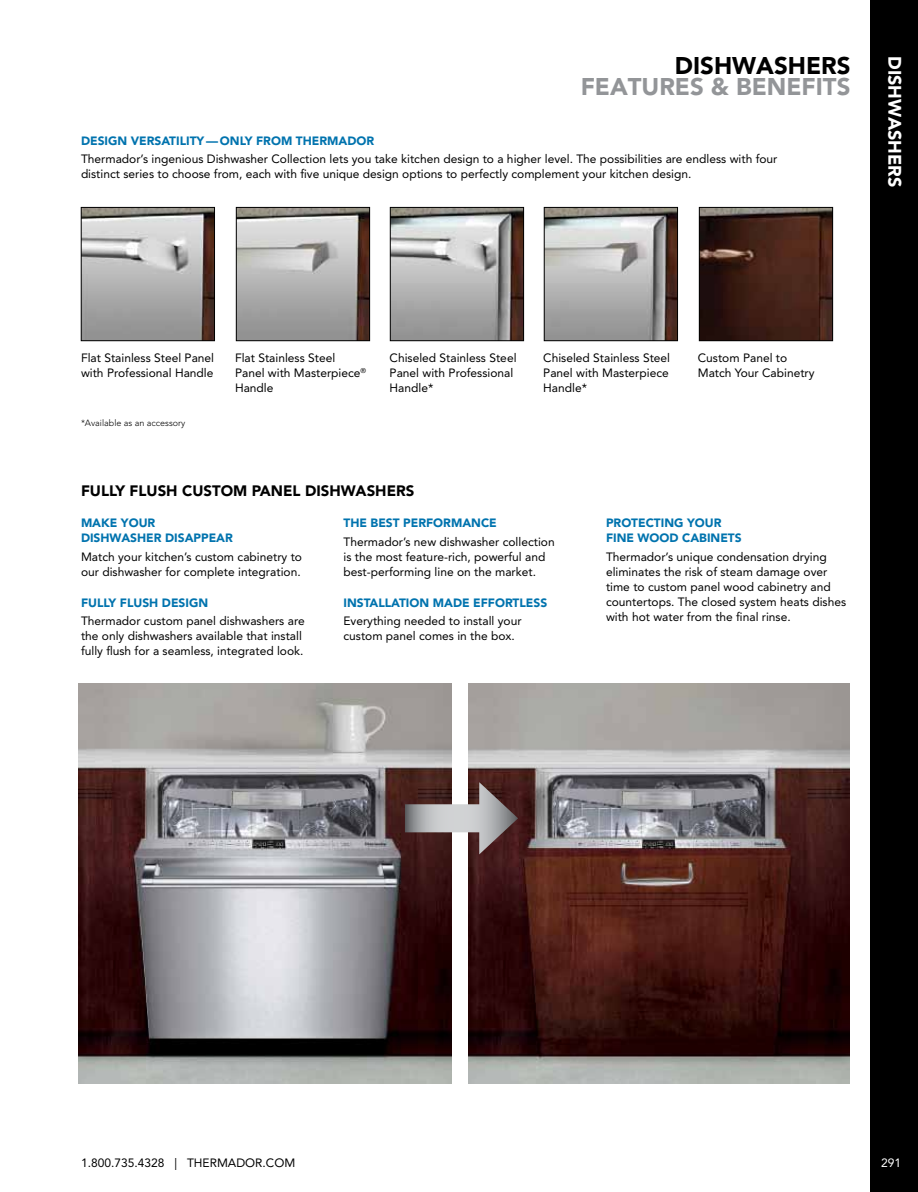
<style>
.page{position:relative;width:918px;height:1192px;background:#fff}
.page>*{position:absolute;margin:0;border:0;box-sizing:border-box;transform-origin:0 0}
.t1{font:900 24px/21px "Avenir LT Std";color:#939598;text-align:right}
.t2{font:900 18px "Avenir LT Std";color:#fff}
.t3{font:900 15px "Avenir LT Std";color:#000}
.t4{font:12px/15px "Avenir LT Std";color:#000}
.t5{font:900 12px "Avenir LT Std";color:#0073ae}
.t6{font:12px "Avenir LT Std";color:#fff}
.t7{font:300 9px "Avenir LT Std";color:#000}
.s1{color:#000}
.s2{font-weight:900;color:#0073ae}
</style>
<div class="page">
<div style="left:870px;top:0;width:48px;height:1192px;background:#000"></div>
<img style="left:238px;top:209px;width:130px;height:130px">
<div style="left:236px;top:207px;width:134px;height:134px;border:1px solid #000"></div>
<img style="left:701px;top:209px;width:130px;height:130px">
<div style="left:699px;top:207px;width:134px;height:134px;border:1px solid #000"></div>
<img style="left:392px;top:209px;width:130px;height:130px">
<div style="left:390px;top:207px;width:134px;height:134px;border:1px solid #000"></div>
<img style="left:83px;top:209px;width:130px;height:130px">
<div style="left:81px;top:207px;width:134px;height:134px;border:1px solid #000"></div>
<img style="left:546px;top:209px;width:130px;height:130px">
<div style="left:544px;top:207px;width:134px;height:134px;border:1px solid #000"></div>
<img style="left:469px;top:683px;width:380px;height:400px">
<img style="left:79px;top:683px;width:372px;height:400px">
<svg style="left:405px;top:804px;width:74px;height:28px;background:#b9bbbd"></svg>
<svg style="left:479px;top:782px;width:39px;height:72px;background:#786566"></svg>
<p class="t1" style="left:581px;top:55px;width:271px"><span class="s1">DISHWASHERS<br></span>FEATURES &amp; BENEFITS</p>
<p class="t4" style="left:81px;top:132px;width:698px;line-height:18.3px"><span class="s2">DESIGN VERSATILITY — ONLY FROM THERMADOR<br></span>Thermador’s ingenious Dishwasher Collection lets you take kitchen design to a higher level. The possibilities are endless with four</p>
<p class="t4" style="left:81px;top:167px;width:612px">distinct series to choose from, each with five unique design options to perfectly complement your kitchen design.</p>
<h2 class="t2" style="left:906px;top:56px;width:133px;rotate:90deg">DISHWASHERS</h2>
<p class="t4" style="left:81px;top:351px;width:135px">Flat Stainless Steel Panel with Professional Handle</p>
<p class="t7" style="left:81px;top:418px;width:106px">*Available as an accessory</p>
<p class="t4" style="left:235px;top:351px;width:133px">Flat Stainless Steel<br>Panel with Masterpiece<sup>®<br></sup>Handle</p>
<p class="t4" style="left:543px;top:351px;width:128px;text-align:justify">Chiseled Stainless Steel Panel with Masterpiece Handle*</p>
<p class="t4" style="left:390px;top:351px;width:128px">Chiseled Stainless Steel<br>Panel with Professional<br>Handle*</p>
<p class="t4" style="left:698px;top:351px;width:118px">Custom Panel to<br>Match Your Cabinetry</p>
<p class="t3" style="left:81px;top:482px;width:335px">FULLY FLUSH CUSTOM PANEL DISHWASHERS</p>
<p class="t5" style="left:81px;top:516px;width:21px">MAKE</p>
<p class="t5" style="left:121px;top:516px;width:18px">YOUR</p>
<p class="t5" style="left:81px;top:531px;width:18px">DISHWASHER</p>
<p class="t4" style="left:81px;top:529px;width:223px;line-height:18.3px;text-indent:84px"><span class="s2">DISAPPEAR<br></span>Match your kitchen’s custom cabinetry to</p>
<p class="t4" style="left:81px;top:564px;width:221px">our dishwasher for complete integration.</p>
<p class="t5" style="left:81px;top:595px;width:16px">FULLY</p>
<p class="t5" style="left:120px;top:595px;width:16px">FLUSH</p>
<p class="t4" style="left:81px;top:594px;width:225px;line-height:18.3px;text-indent:81px"><span class="s2">DESIGN<br></span>Thermador custom panel dishwashers are</p>
<p class="t4" style="left:81px;top:628px;width:224px">the only dishwashers available that install fully flush for a seamless, integrated look.</p>
<p class="t5" style="left:344px;top:516px;width:43px">THE BEST</p>
<p class="t4" style="left:344px;top:514px;width:213px;line-height:18.3px;text-indent:60px"><span class="s2">PERFORMANCE<br></span>Thermador’s new dishwasher collection</p>
<p class="t4" style="left:344px;top:549px;width:203px">is the most feature-rich, powerful and best-performing line on the market.</p>
<p class="t5" style="left:344px;top:595px;width:12px">INSTALLATION</p>
<p class="t5" style="left:433px;top:595px;width:21px">MADE</p>
<p class="t4" style="left:344px;top:594px;width:180px;line-height:18.3px;text-indent:130px"><span class="s2">EFFORTLESS<br></span>Everything needed to install your</p>
<p class="t4" style="left:344px;top:628px;width:173px">custom panel comes in the box.</p>
<p class="t5" style="left:606px;top:516px;width:17px">PROTECTING</p>
<p class="t5" style="left:687px;top:516px;width:18px">YOUR</p>
<p class="t5" style="left:606px;top:531px;width:15px">FINE</p>
<p class="t5" style="left:638px;top:531px;width:23px">WOOD</p>
<p class="t4" style="left:606px;top:529px;width:222px;line-height:18.3px;text-indent:76px"><span class="s2">CABINETS<br></span>Thermador’s unique condensation drying</p>
<p class="t4" style="left:606px;top:564px;width:242px">eliminates the risk of steam damage over time to custom panel wood cabinetry and countertops. The closed system heats dishes with hot water from the final rinse.</p>
<p class="t4" style="left:81px;top:1155px;width:216px">1.800.735.4328 | THERMADOR.COM</p>
<p class="t6" style="left:881px;top:1156px;width:22px">291</p>
</div>
